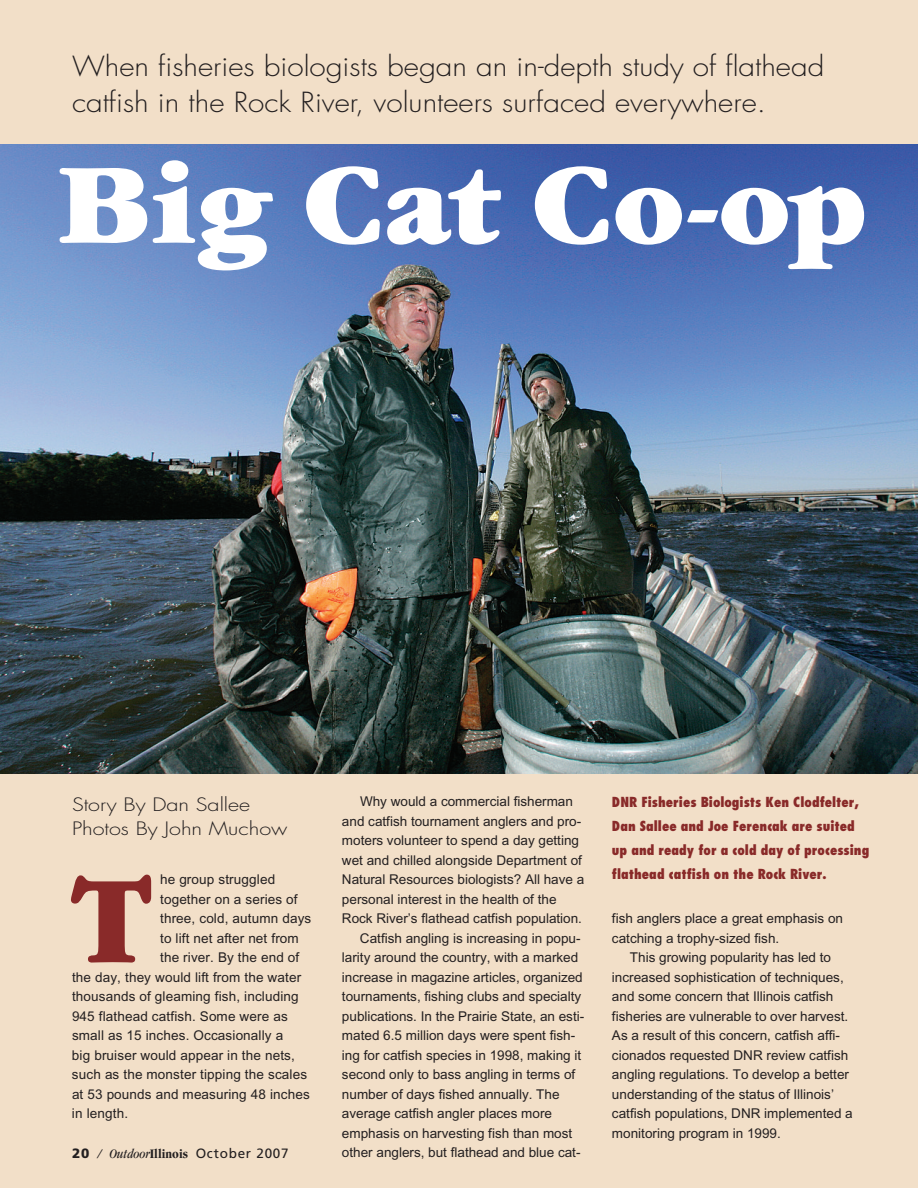
<style>
.page{position:relative;width:918px;height:1188px;background:#f2dfc8}
.page>*{position:absolute;margin:0;border:0;box-sizing:border-box;transform-origin:0 0}
.t1{font:900 130.5px "Garamond";color:#892a29;scale:.9 1}
.t2{font:900 120px "Garamond";color:#fff}
.t3{font:300 27px/36px "Futura";color:#231f20;scale:1.1 1}
.t4{font:300 18px/24px "Futura";color:#231f20;scale:1.2 1}
.t5{font:13.5px/19.5px "Arial";color:#231f20}
.t6{font:800 condensed 13.5px/24px "Futura";color:#892a29}
.t7{font:13.5px "Frutiger";letter-spacing:.055em;color:#231f20}
.s1{font-weight:900}
.s2{font-family:"Garamond";font-style:italic;font-stretch:condensed}
.s3{font-family:"Garamond";font-weight:700;font-stretch:condensed}
</style>
<div class="page">
<img style="left:0;top:144px;width:918px;height:630px">
<h3 class="t3" style="left:72px;top:51px;width:686px">When fisheries biologists began an in-depth study of flathead catfish in the Rock River, volunteers surfaced everywhere.</h3>
<h2 class="t2" style="left:57px;top:165px;width:812px">Big Cat Co-op</h2>
<h3 class="t4" style="left:72px;top:794px;width:181px">Story By Dan Sallee<br>Photos By John Muchow</h3>
<h1 class="t1" style="left:72px;top:877px;width:89px">T</h1>
<p class="t5" style="left:160px;top:871px;width:117px">he group struggled</p>
<p class="t5" style="left:160px;top:890px;width:139px">together on a series of</p>
<p class="t5" style="left:160px;top:910px;width:153px">three, cold, autumn days</p>
<p class="t5" style="left:160px;top:929px;width:140px">to lift net after net from</p>
<p class="t5" style="left:160px;top:949px;width:141px">the river. By the end of</p>
<p class="t5" style="left:72px;top:968px;width:231px">the day, they would lift from the water</p>
<p class="t5" style="left:72px;top:988px;width:228px">thousands of gleaming fish, including</p>
<p class="t5" style="left:72px;top:1007px;width:217px">945 flathead catfish. Some were as</p>
<p class="t5" style="left:72px;top:1027px;width:213px">small as 15 inches. Occasionally a</p>
<p class="t5" style="left:72px;top:1046px;width:224px">big bruiser would appear in the nets,</p>
<p class="t5" style="left:72px;top:1066px;width:237px">such as the monster tipping the scales</p>
<p class="t5" style="left:72px;top:1085px;width:239px">at 53 pounds and measuring 48 inches</p>
<p class="t5" style="left:72px;top:1105px;width:58px">in length.</p>
<p class="t7" style="left:72px;top:1148px;width:218px"><span class="s1">20</span> <span class="s2">/ Outdoor</span><span class="s3">Illinois</span> October 2007</p>
<p class="t5" style="left:360px;top:793px;width:215px">Why would a commercial fisherman</p>
<p class="t5" style="left:342px;top:812px;width:241px">and catfish tournament anglers and pro-</p>
<p class="t5" style="left:342px;top:832px;width:239px">moters volunteer to spend a day getting</p>
<p class="t5" style="left:342px;top:851px;width:242px">wet and chilled alongside Department of</p>
<p class="t5" style="left:342px;top:871px;width:244px">Natural Resources biologists? All have a</p>
<p class="t5" style="left:342px;top:890px;width:216px">personal interest in the health of the</p>
<p class="t5" style="left:342px;top:910px;width:242px">Rock River’s flathead catfish population.</p>
<p class="t5" style="left:360px;top:929px;width:222px">Catfish angling is increasing in popu-</p>
<p class="t5" style="left:342px;top:949px;width:238px">larity around the country, with a marked</p>
<p class="t5" style="left:342px;top:968px;width:242px">increase in magazine articles, organized</p>
<p class="t5" style="left:342px;top:988px;width:241px">tournaments, fishing clubs and specialty</p>
<p class="t5" style="left:342px;top:1007px;width:244px">publications. In the Prairie State, an esti-</p>
<p class="t5" style="left:342px;top:1027px;width:235px">mated 6.5 million days were spent fish-</p>
<p class="t5" style="left:342px;top:1046px;width:241px">ing for catfish species in 1998, making it</p>
<p class="t5" style="left:342px;top:1066px;width:235px">second only to bass angling in terms of</p>
<p class="t5" style="left:342px;top:1085px;width:219px">number of days fished annually. The</p>
<p class="t5" style="left:342px;top:1105px;width:212px">average catfish angler places more</p>
<p class="t5" style="left:342px;top:1124px;width:232px">emphasis on harvesting fish than most</p>
<p class="t5" style="left:342px;top:1144px;width:240px">other anglers, but flathead and blue cat-</p>
<p class="t6" style="left:612px;top:791px;width:259px">DNR Fisheries Biologists Ken Clodfelter, Dan Sallee and Joe Ferencak are suited up and ready for a cold day of processing flathead catfish on the Rock River.</p>
<p class="t5" style="left:612px;top:910px;width:233px">fish anglers place a great emphasis on catching a trophy-sized fish.</p>
<p class="t5" style="left:612px;top:949px;width:242px;text-indent:18px">This growing popularity has led to increased sophistication of techniques, and some concern that Illinois catfish fisheries are vulnerable to over harvest.<br>As a result of this concern, catfish affi&shy;cionados requested DNR review catfish angling regulations. To develop a better understanding of the status of Illinois’ catfish populations, DNR implemented a monitoring program in 1999.</p>
</div>
